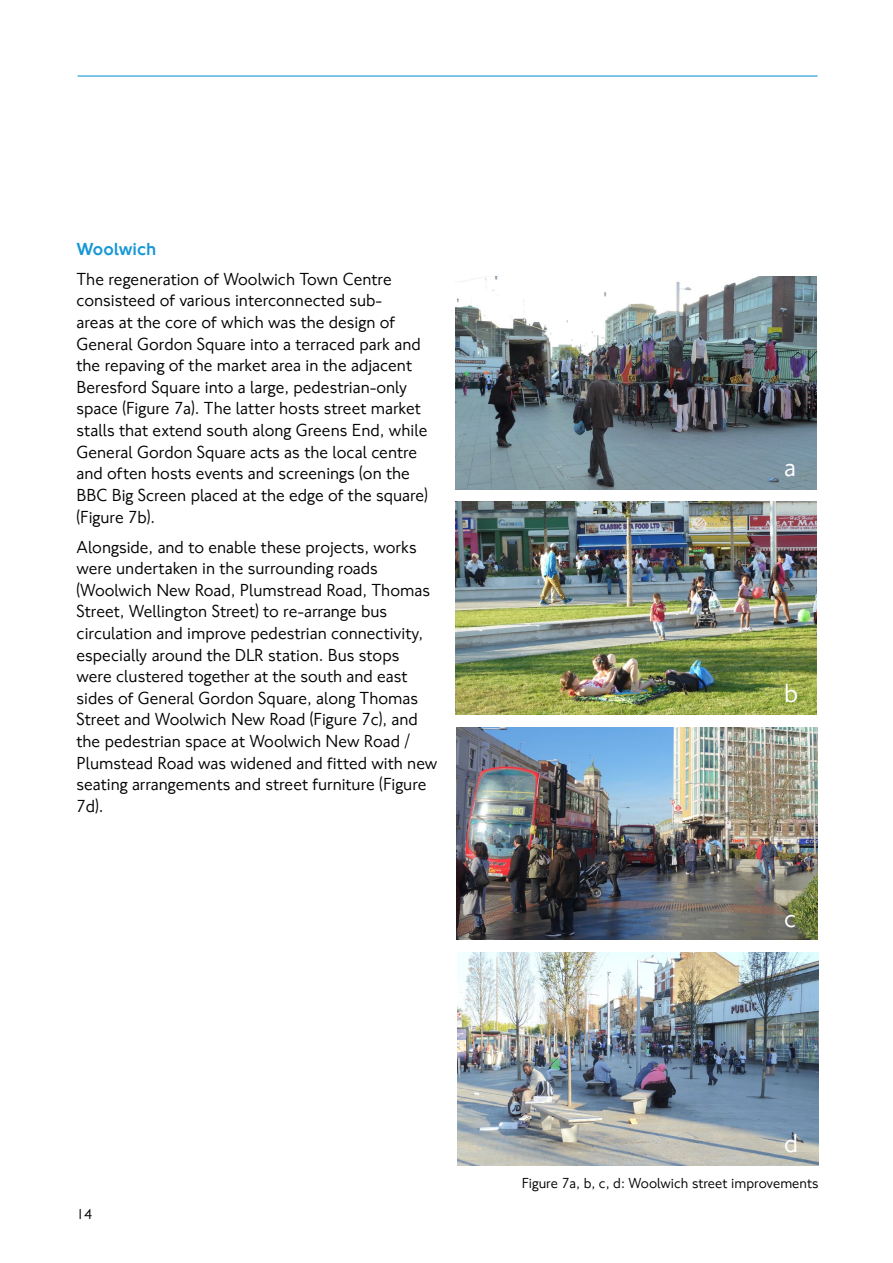
<style>
.page{position:relative;width:893px;height:1263px;background:#fff}
.page>*{position:absolute;margin:0;border:0;box-sizing:border-box;transform-origin:0 0}
.t1{font:27px "NJ Font";color:#fff}
.t2{font:18px/21.6px "NJ Font";color:#000}
.t3{font:500 18px "NJ Font";color:#1898d5}
.t4{font:15px "NJ Font";color:#000}
</style>
<div class="page">
<hr style="left:78px;top:75px;width:739px;height:2px;background:#1898d5">
<img style="left:455px;top:276px;width:361px;height:213px">
<img style="left:455px;top:502px;width:361px;height:212px">
<img style="left:457px;top:727px;width:360px;height:213px">
<img style="left:457px;top:952px;width:362px;height:213px">
<p class="t3" style="left:77px;top:238px;width:81px">Woolwich</p>
<p class="t2" style="left:77px;top:269px;width:353px">The regeneration of Woolwich Town Centre consisteed of various interconnected sub-<br>areas at the core of which was the design of General Gordon Square into a terraced park and the repaving of the market area in the adjacent Beresford Square into a large, pedestrian-only space (Figure 7a). The latter hosts street market stalls that extend south along Greens End, while General Gordon Square acts as the local centre and often hosts events and screenings (on the BBC Big Screen placed at the edge of the square) (Figure 7b).</p>
<p class="t2" style="left:77px;top:536px;width:362px">Alongside, and to enable these projects, works were undertaken in the surrounding roads (Woolwich New Road, Plumstread Road, Thomas Street, Wellington Street) to re-arrange bus circulation and improve pedestrian connectivity, especially around the DLR station. Bus stops were clustered together at the south and east sides of General Gordon Square, along Thomas Street and Woolwich New Road (Figure 7c), and the pedestrian space at Woolwich New Road / Plumstead Road was widened and fitted with new seating arrangements and street furniture (Figure 7d).</p>
<p class="t4" style="left:77px;top:1205px;width:17px">14</p>
<h1 class="t1" style="left:784px;top:451px;width:13px">a</h1>
<h1 class="t1" style="left:784px;top:676px;width:16px">b</h1>
<h1 class="t1" style="left:784px;top:901px;width:14px">c</h1>
<h1 class="t1" style="left:784px;top:1127px;width:16px">d</h1>
<p class="t4" style="left:522px;top:1174px;width:298px">Figure 7a, b, c, d: Woolwich street improvements</p>
</div>
